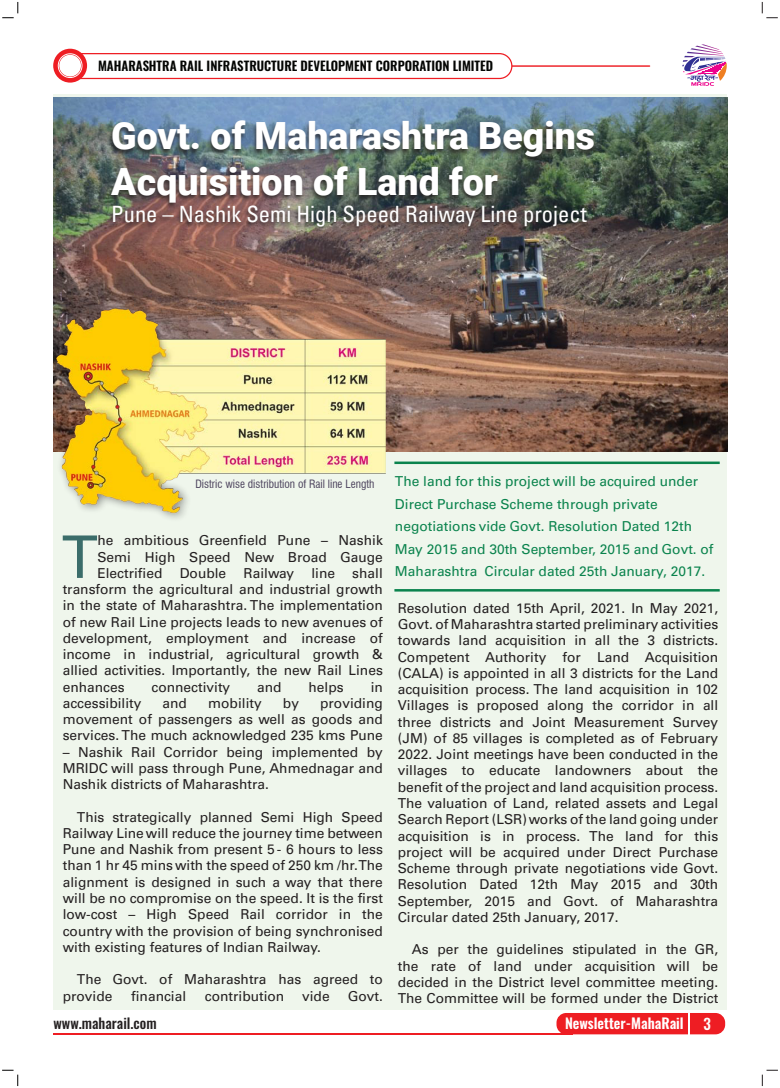
<style>
.page{position:relative;width:780px;height:1088px;background:#fff}
.page>*{position:absolute;margin:0;border:0;box-sizing:border-box;transform-origin:0 0}
.t1{font:58.75px "Univers";color:#3b6d6a}
.t2{font:900 37.5px "Roboto";color:#fff}
.t3{font:condensed 22.5px "Univers";color:#fff}
.t4{font:15px "Oswald";color:#fff}
.t5{font:600 14.25px "Oswald";color:#fff}
.t6{font:500 14.25px "Oswald";color:#231f20}
.t7{font:13.75px/16.2px "Univers";color:#231f20;text-align:justify}
.t8{font:13.75px/22.5px "Univers";color:#0a834d}
.t9{font:600 12.75px "Oswald";color:#040503}
.t10{font:condensed 11.25px "Swiss 721 BT";color:#4c435d}
</style>
<div class="page">
<svg style="left:761px;top:2px;width:16px;height:16px"></svg>
<svg style="left:762px;top:1070px;width:15px;height:16px"></svg>
<svg style="left:2px;top:2px;width:16px;height:16px"></svg>
<svg style="left:2px;top:1070px;width:16px;height:16px"></svg>
<div style="left:556px;top:1013px;width:169px;height:21px;background:#ee1d23;border-radius:10px"></div>
<svg style="left:688px;top:1013px;width:1px;height:21px"></svg>
<hr style="left:53px;top:1033px;width:520px;height:1px;background:#ee1d23">
<svg style="left:682px;top:44px;width:44px;height:42px"></svg>
<svg style="left:512px;top:65px;width:138px;height:2px"></svg>
<div style="left:55px;top:53px;width:457px;height:26px;border:1px solid #ee1d23;border-radius:12px"></div>
<svg style="left:53px;top:49px;width:34px;height:34px"></svg>
<div style="left:59px;top:55px;width:22px;height:22px;background:#fff;border-radius:50%"></div>
<div style="left:58px;top:53px;width:24px;height:25px;border:1px solid #fff;border-radius:50%"></div>
<div style="left:53px;top:95px;width:674px;height:915px;background:#eff6ec"></div>
<img style="left:53px;top:98px;width:674px;height:353px">
<div style="left:106px;top:121px;width:490px;height:112px;background:#231f20;opacity:.75"></div>
<img style="left:53px;top:299px;width:332px;height:220px">
<hr style="left:394px;top:461px;width:325px;height:3px;background:#0a834d">
<hr style="left:394px;top:589px;width:325px;height:2px;background:#0a834d">
<p class="t9" style="left:98px;top:54px;width:396px">MAHARASHTRA RAIL INFRASTRUCTURE DEVELOPMENT CORPORATION LIMITED</p>
<p class="t2" style="left:111px;top:110px;width:485px">Govt. of Maharashtra Begins</p>
<p class="t2" style="left:111px;top:155px;width:388px">Acquisition of Land for</p>
<p class="t3" style="left:111px;top:199px;width:477px">Pune – Nashik Semi High Speed Railway Line project</p>
<p class="t10" style="left:195px;top:477px;width:180px">Distric wise distribution of Rail line Length</p>
<p class="t1" style="left:61px;top:522px;width:37px">T</p>
<p class="t7" style="left:97px;top:532px;width:287px">he ambitious Greenfield Pune – Nashik Semi High Speed New Broad Gauge Electrified</p>
<p class="t7" style="left:180px;top:565px;width:48px">Double</p>
<p class="t7" style="left:243px;top:565px;width:52px">Railway</p>
<p class="t7" style="left:63px;top:565px;width:321px;text-indent:249px">line shall transform the agricultural and industrial growth in the state of Maharashtra. The implementation of new Rail Line projects leads to new avenues of development, employment and increase of income in industrial, agricultural growth &amp; allied activities. Importantly, the new Rail Lines enhances</p>
<p class="t7" style="left:151px;top:679px;width:80px">connectivity</p>
<p class="t7" style="left:257px;top:679px;width:26px">and</p>
<p class="t7" style="left:308px;top:679px;width:37px">helps</p>
<p class="t7" style="left:370px;top:679px;width:14px">in</p>
<p class="t7" style="left:63px;top:695px;width:80px">accessibility</p>
<p class="t7" style="left:162px;top:695px;width:26px">and</p>
<p class="t7" style="left:208px;top:695px;width:55px">mobility</p>
<p class="t7" style="left:283px;top:695px;width:18px">by</p>
<p class="t7" style="left:63px;top:695px;width:321px;text-indent:257px">providing movement of passengers as well as goods and services. The much acknowledged 235 kms Pune</p>
<p class="t7" style="left:63px;top:744px;width:321px">– Nashik Rail Corridor being implemented by MRIDC will pass through Pune, Ahmednagar and Nashik districts of Maharashtra.</p>
<p class="t7" style="left:63px;top:809px;width:321px;text-indent:14px">This strategically planned Semi High Speed Railway Line will reduce the journey time between Pune and Nashik from present 5 - 6 hours to less than 1 hr 45 mins with the speed of 250 km /hr. The alignment is designed in such a way that there will be no compromise on the speed. It is the first low-cost – High Speed Rail corridor in the country with the provision of being synchronised with existing features of Indian Railway.</p>
<p class="t7" style="left:63px;top:971px;width:321px;text-indent:14px">The Govt. of Maharashtra has agreed to provide</p>
<p class="t7" style="left:131px;top:987px;width:57px">financial</p>
<p class="t7" style="left:205px;top:987px;width:81px">contribution</p>
<p class="t7" style="left:302px;top:987px;width:29px">vide</p>
<p class="t7" style="left:348px;top:987px;width:37px">Govt.</p>
<p class="t8" style="left:395px;top:470px;width:320px">The land for this project will be acquired under Direct Purchase Scheme through private negotiations vide Govt. Resolution Dated 12th May 2015 and 30th September, 2015 and Govt. of Maharashtra Circular dated 25th January, 2017.</p>
<p class="t7" style="left:398px;top:600px;width:322px">Resolution dated 15th April, 2021. In May 2021, Govt. of Maharashtra started preliminary activities towards land acquisition in all the 3 districts.<br>Competent Authority for Land Acquisition (CALA) is appointed in all 3 districts for the Land acquisition process. The land acquisition in 102<br>Villages is proposed along the corridor in all three districts and Joint Measurement Survey (JM) of 85 villages is completed as of February 2022. Joint meetings have been conducted in the villages to educate landowners about the benefit of the project and land acquisition process.<br>The valuation of Land, related assets and Legal Search Report (LSR) works of the land going under acquisition is in process. The land for this project will be acquired under Direct Purchase Scheme through private negotiations vide Govt.<br>Resolution Dated 12th May 2015 and 30th September, 2015 and Govt. of Maharashtra Circular dated 25th January, 2017.</p>
<p class="t7" style="left:398px;top:941px;width:322px;text-indent:14px">As per the guidelines stipulated in the GR, the rate of land under acquisition will be decided in the District level committee meeting.<br>The Committee will be formed under the District</p>
<p class="t6" style="left:53px;top:1011px;width:105px">www.maharail.com</p>
<p class="t5" style="left:565px;top:1011px;width:120px">Newsletter-MahaRail</p>
<p class="t4" style="left:703px;top:1010px;width:9px">3</p>
</div>
